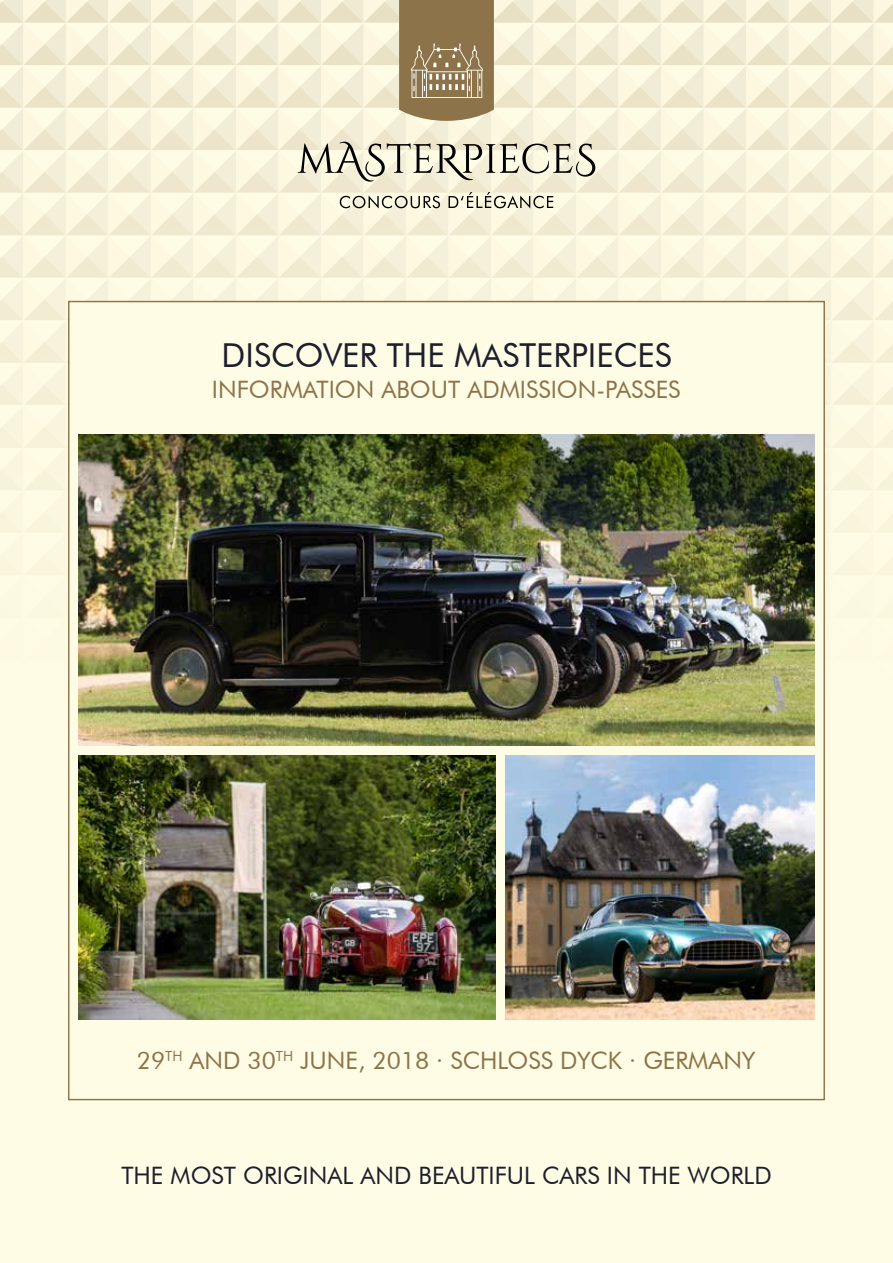
<style>
.page{position:relative;width:893px;height:1263px;background:#fffce5}
.page>*{position:absolute;margin:0;border:0;box-sizing:border-box;transform-origin:0 0}
.t1{font:33px "Futura BT";color:#1e1f2d}
.t2{font:24px "Futura BT";color:#8d734a}
.t3{font:24px "Futura BT";color:#1e1f2d}
</style>
<div class="page">
<svg style="left:0;top:0;width:893px;height:487px"></svg>
<div style="left:68px;top:301px;width:757px;height:799px;background:#fffce5;border:1px solid #8d734a"></div>
<img style="left:506px;top:756px;width:308px;height:263px">
<img style="left:79px;top:756px;width:416px;height:263px">
<img style="left:79px;top:435px;width:735px;height:310px">
<h1 class="t1" style="left:222px;top:335px;width:452px">DISCOVER THE MASTERPIECES</h1>
<p class="t2" style="left:212px;top:374px;width:470px">INFORMATION ABOUT ADMISSION-PASSES</p>
<p class="t2" style="left:137px;top:1045px;width:620px">29<sup>TH</sup> AND 30<sup>TH</sup> JUNE, 2018 · SCHLOSS DYCK · GERMANY</p>
<p class="t3" style="left:121px;top:1161px;width:652px">THE MOST ORIGINAL AND BEAUTIFUL CARS IN THE WORLD</p>
</div>
